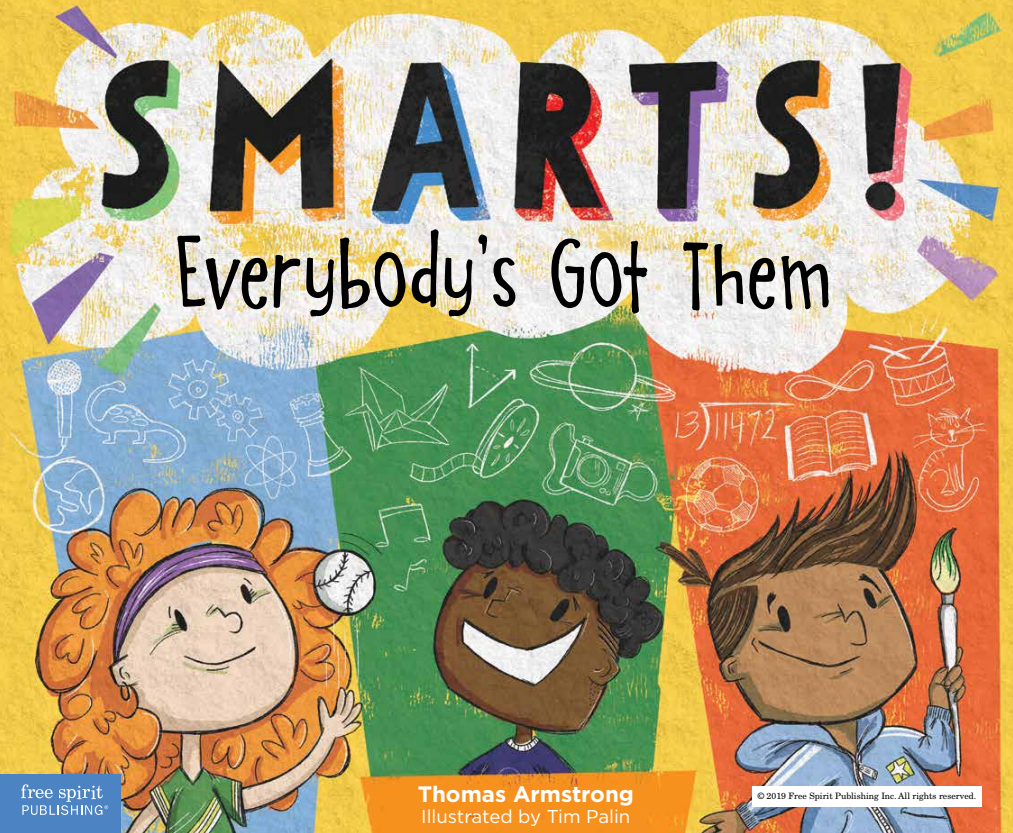
<style>
.page{position:relative;width:1013px;height:833px;background:#fff}
.page>*{position:absolute;margin:0;border:0;box-sizing:border-box;transform-origin:0 0}
.t1{font:102.75px "Nippon Note";color:#000}
.t2{font:700 22.25px "Gotham";color:#fff}
.t3{font:18.5px "Gotham";color:#fff}
.t4{font:8.75px "New Century Schlbk";color:#000}
</style>
<div class="page">
<img style="left:0;top:0;width:1012px;height:832px">
<div style="left:752px;top:786px;width:229px;height:20px;background:#fff"></div>
<div style="left:0;top:774px;width:120px;height:58px;background:#4c83c3"></div>
<svg style="left:21px;top:784px;width:87px;height:30px"></svg>
<h1 class="t1" style="left:174px;top:215px;width:659px">Everybody’s Got Them</h1>
<h2 class="t2" style="left:417px;top:781px;width:218px">Thomas Armstrong</h2>
<h3 class="t3" style="left:421px;top:805px;width:211px">Illustrated by Tim Palin</h3>
<p class="t4" style="left:757px;top:790px;width:220px">© 2019 Free Spirit Publishing Inc. All rights reserved.</p>
</div>
